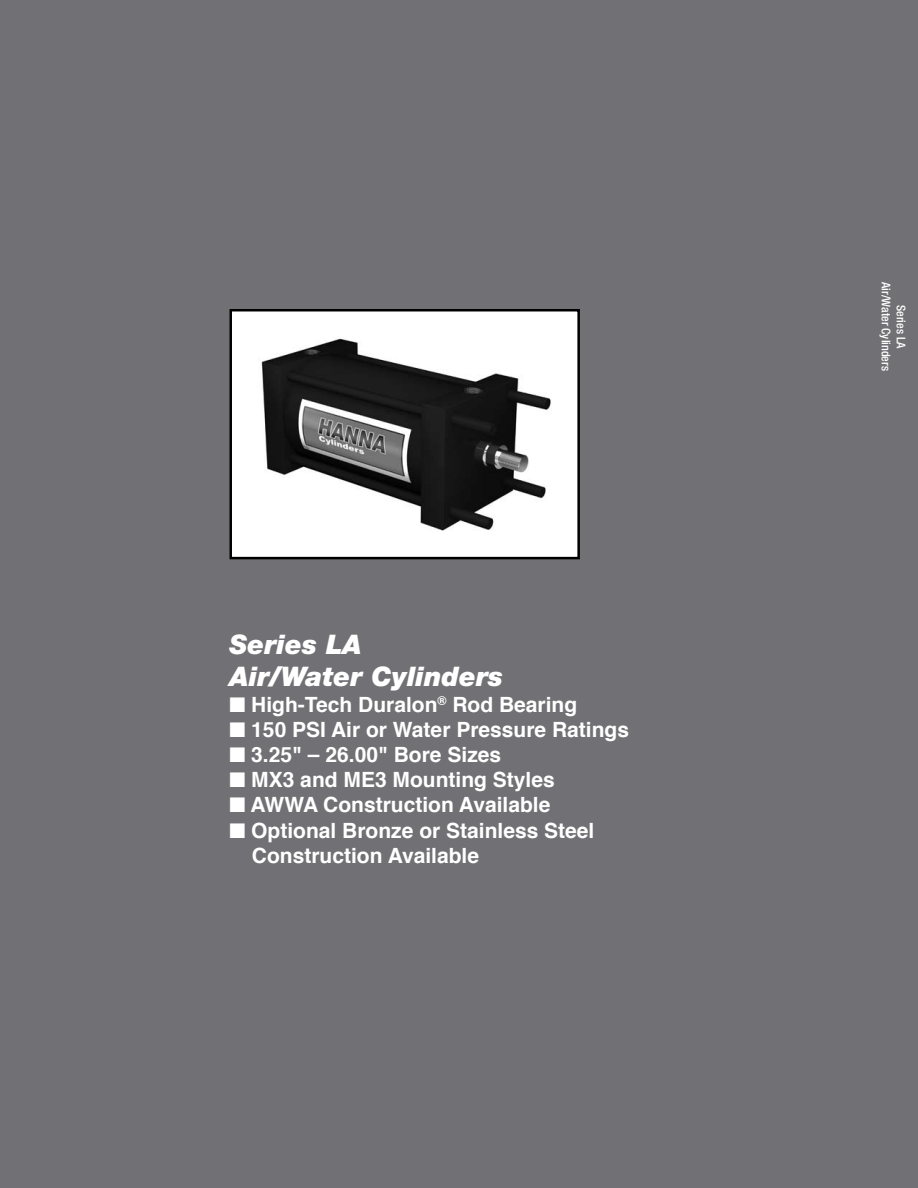
<style>
.page{position:relative;width:918px;height:1188px;background:#717074}
.page>*{position:absolute;margin:0;border:0;box-sizing:border-box;transform-origin:0 0}
.t1{font:italic 900 27px/32.4px "Helvetica Neue";color:#fff}
.t2{font:700 21px/25.2px "Helvetica";color:#fff}
.t3{font:500 condensed 12px/15px "Helvetica Neue";color:#fff;text-align:center}
</style>
<div class="page">
<div style="left:231px;top:310px;width:348px;height:248px;background:#fff"></div>
<div style="left:230px;top:309px;width:350px;height:250px;border:2px solid #000"></div>
<img style="left:261px;top:338px;width:290px;height:193px">
<p class="t1" style="left:230px;top:628px;width:275px">Series LA<br>Air/Water Cylinders</p>
<p class="t2" style="left:230px;top:691px;width:349px">■ High-Tech Duralon<sup>®</sup> Rod Bearing</p>
<p class="t2" style="left:229px;top:716px;width:401px">■ 150 PSI Air or Water Pressure Ratings</p>
<p class="t2" style="left:229px;top:741px;width:273px">■ 3.25" – 26.00" Bore Sizes</p>
<p class="t2" style="left:229px;top:766px;width:327px">■ MX3 and ME3 Mounting Styles</p>
<p class="t2" style="left:229px;top:791px;width:322px">■ AWWA Construction Available</p>
<p class="t2" style="left:252px;top:817px;width:344px;text-indent:-22px">■ Optional Bronze or Stainless Steel<br>Construction Available</p>
<p class="t3" style="left:909px;top:282px;width:90px;rotate:90deg">Series LA<br>Air/Water Cylinders</p>
</div>
